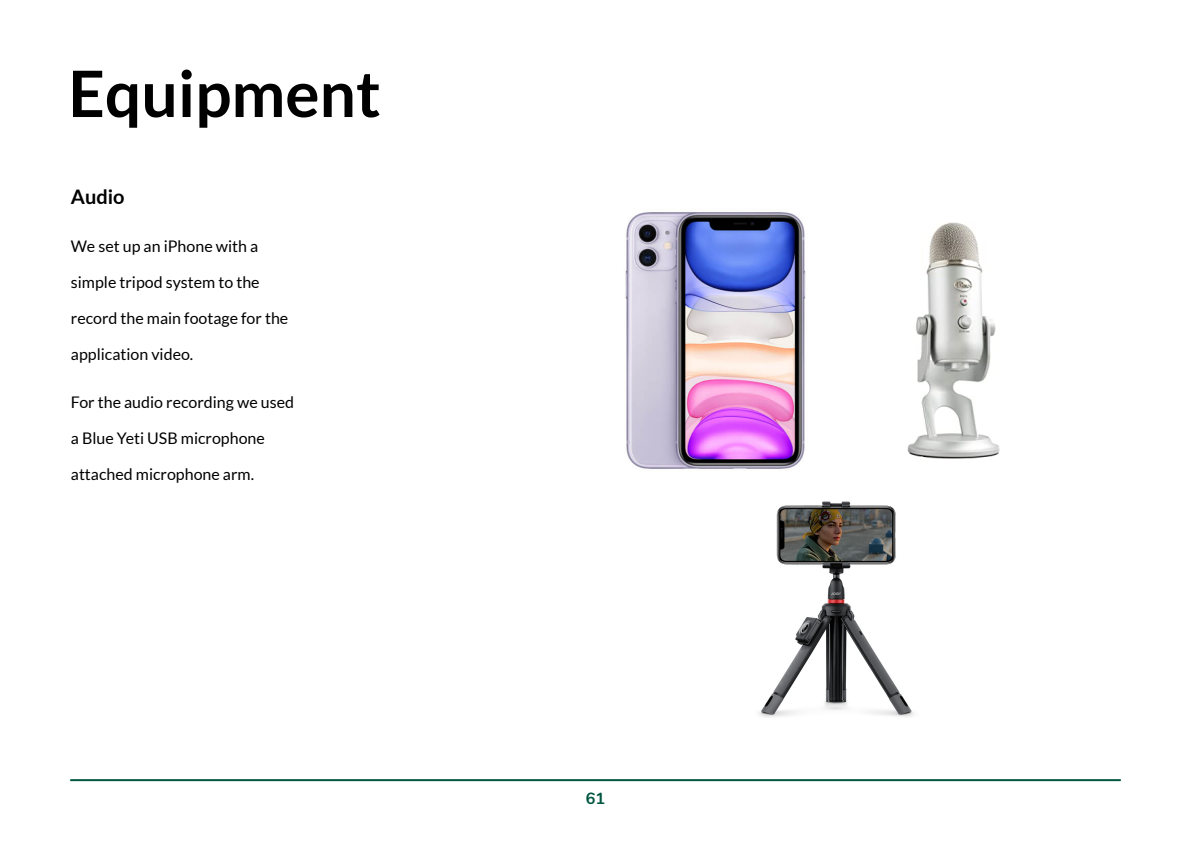
<style>
.page{position:relative;width:1191px;height:842px;background:#fff}
.page>*{position:absolute;margin:0;border:0;box-sizing:border-box;transform-origin:0 0}
.t1{font:700 64px "Lato";color:#000}
.t2{font:700 20px "Lato";color:#000}
.t3{font:700 16.2px "Nunito";color:#00563f}
.t4{font:16px "Lato";color:#000}
</style>
<div class="page">
<hr style="left:71px;top:779px;width:1049px;height:2px;background:#00563f">
<img style="left:907px;top:223px;width:93px;height:235px">
<img style="left:625px;top:212px;width:181px;height:257px">
<img style="left:759px;top:501px;width:155px;height:216px">
<h1 class="t1" style="left:68px;top:65px;width:314px">Equipment</h1>
<p class="t2" style="left:71px;top:187px;width:55px">Audio</p>
<p class="t4" style="left:71px;top:239px;width:189px">We set up an iPhone with a</p>
<p class="t4" style="left:71px;top:275px;width:190px">simple tripod system to the</p>
<p class="t4" style="left:71px;top:311px;width:219px">record the main footage for the</p>
<p class="t4" style="left:71px;top:347px;width:124px">application video.</p>
<p class="t4" style="left:71px;top:395px;width:225px">For the audio recording we used</p>
<p class="t4" style="left:71px;top:431px;width:195px">a Blue Yeti USB microphone</p>
<p class="t4" style="left:71px;top:467px;width:185px">attached microphone arm.</p>
<p class="t3" style="left:586px;top:788px;width:21px">61</p>
</div>
